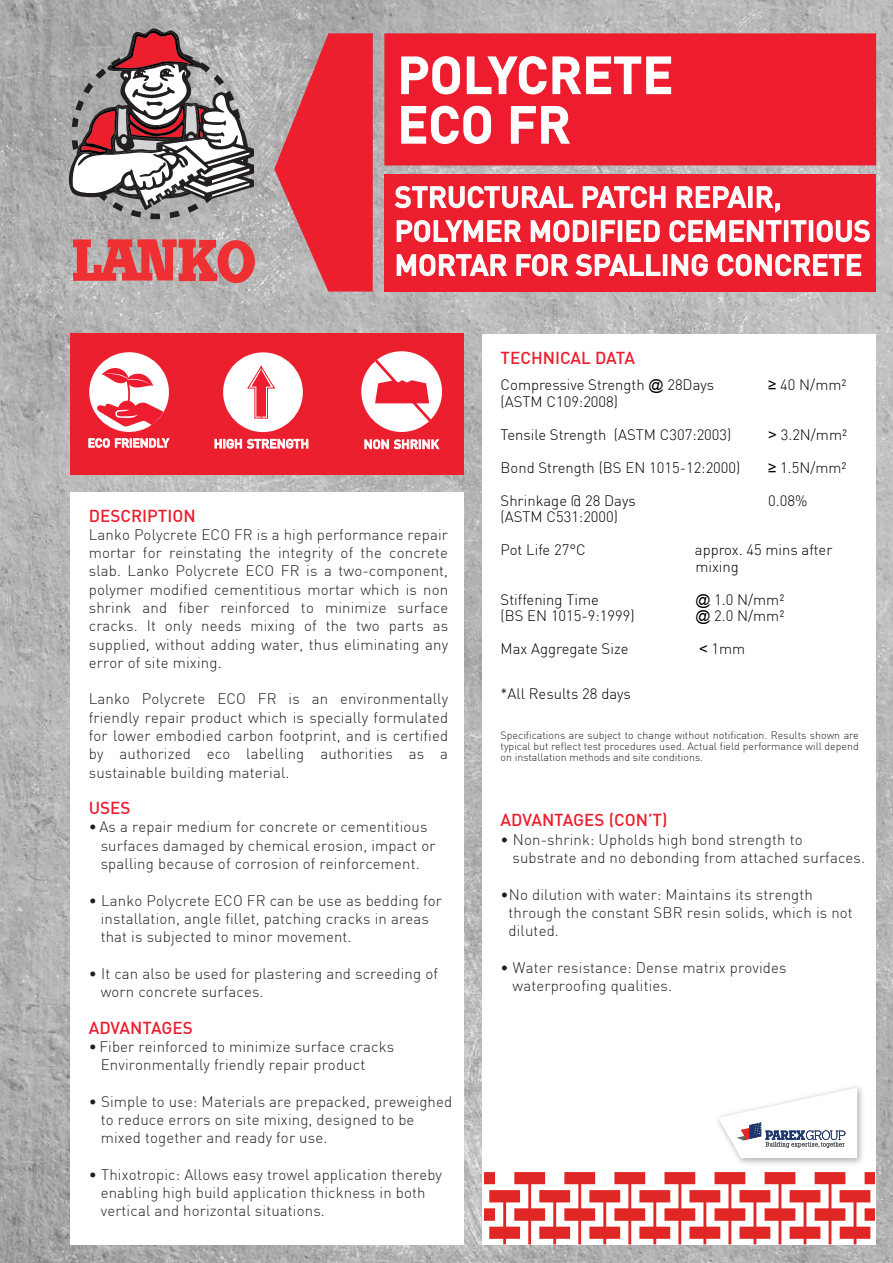
<style>
.page{position:relative;width:893px;height:1263px;background:#fff}
.page>*{position:absolute;margin:0;border:0;box-sizing:border-box;transform-origin:0 0}
.t1{font:500 49.5px/49.5px "DIN";letter-spacing:.025em;color:#fff}
.t2{font:500 28.5px/34px "DIN";letter-spacing:.01em;color:#fff}
.t3{font:500 16.95px "DIN";color:#ed1c2e}
.t4{font:300 15px/18.3px "DIN";letter-spacing:.01em;color:#231f20}
.t5{font:300 14.85px/16.5px "DIN";color:#010101}
.t6{font:500 12.45px "DIN";color:#fff}
.t7{font:500 12px "DIN";color:#fff}
.t8{font:300 10.65px/10.6px "DIN";color:#231f20;text-align:justify}
.s1{font-family:"Arial";font-weight:400}
</style>
<div class="page">
<img style="left:0;top:0;width:893px;height:1263px">
<div style="left:483px;top:334px;width:393px;height:910px;background:#fff"></div>
<div style="left:70px;top:492px;width:394px;height:752px;background:#fff"></div>
<img style="left:738px;top:1086px;width:125px;height:78px">
<svg style="left:718px;top:1088px;width:139px;height:70px"></svg>
<div style="left:384px;top:174px;width:492px;height:118px;background:#ed1f2f"></div>
<svg style="left:274px;top:33px;width:99px;height:259px"></svg>
<div style="left:384px;top:33px;width:492px;height:132px;background:#ed1c2e"></div>
<svg style="left:69px;top:28px;width:185px;height:191px"></svg>
<svg style="left:394px;top:186px;width:388px;height:57px"></svg>
<div style="left:784px;top:220px;width:4px;height:22px;border:1px solid #fff"></div>
<svg style="left:790px;top:220px;width:17px;height:22px"></svg>
<div style="left:809px;top:220px;width:4px;height:22px;border:1px solid #fff"></div>
<svg style="left:816px;top:220px;width:54px;height:23px"></svg>
<svg style="left:396px;top:254px;width:111px;height:23px"></svg>
<svg style="left:516px;top:254px;width:145px;height:23px"></svg>
<div style="left:663px;top:254px;width:4px;height:22px;border:1px solid #fff"></div>
<svg style="left:671px;top:254px;width:37px;height:23px"></svg>
<svg style="left:717px;top:254px;width:145px;height:23px"></svg>
<svg style="left:484px;top:1172px;width:391px;height:72px"></svg>
<svg style="left:73px;top:239px;width:182px;height:44px"></svg>
<div style="left:70px;top:333px;width:394px;height:141px;background:#ec1f2f"></div>
<svg style="left:88px;top:438px;width:82px;height:10px"></svg>
<svg style="left:215px;top:439px;width:93px;height:10px"></svg>
<div style="left:223px;top:352px;width:80px;height:80px;background:#fff;border-radius:50%"></div>
<div style="left:89px;top:352px;width:80px;height:80px;background:#fff;border-radius:50%"></div>
<svg style="left:97px;top:366px;width:67px;height:60px"></svg>
<svg style="left:364px;top:439px;width:76px;height:10px"></svg>
<div style="left:361px;top:351px;width:81px;height:81px;background:#fff;border-radius:50%"></div>
<svg style="left:247px;top:366px;width:28px;height:53px"></svg>
<svg style="left:375px;top:360px;width:56px;height:61px"></svg>
<svg style="left:401px;top:56px;width:271px;height:39px"></svg>
<svg style="left:401px;top:105px;width:91px;height:39px"></svg>
<svg style="left:510px;top:106px;width:60px;height:38px"></svg>
<h1 class="t1" style="left:398px;top:49px;width:276px">POLYCRETE<br>ECO FR</h1>
<h2 class="t2" style="left:395px;top:179px;width:477px">STRUCTURAL PATCH REPAIR,<br>POLYMER MODIFIED CEMENTITIOUS<br>MORTAR FOR SPALLING CONCRETE</h2>
<p class="t7" style="left:88px;top:435px;width:83px">ECO FRIENDLY</p>
<p class="t6" style="left:214px;top:436px;width:97px">HIGH STRENGTH</p>
<p class="t6" style="left:364px;top:436px;width:77px">NON SHRINK</p>
<p class="t3" style="left:89px;top:505px;width:108px">DESCRIPTION</p>
<p class="t4" style="left:89px;top:525px;width:361px;text-align:justify">Lanko Polycrete ECO FR is a high performance repair mortar for reinstating the integrity of the concrete slab. Lanko Polycrete ECO FR is a two-component, polymer modified cementitious mortar which is non shrink and fiber reinforced to minimize surface cracks. It only needs mixing of the two parts as supplied, without adding water, thus eliminating any error of site mixing.</p>
<p class="t4" style="left:89px;top:690px;width:361px;text-align:justify">Lanko Polycrete ECO FR is an environmentally friendly repair product which is specially formulated for lower embodied carbon footprint, and is certified by authorized eco labelling authorities as a sustainable building material.</p>
<p class="t3" style="left:89px;top:797px;width:43px">USES</p>
<p class="t4" style="left:101px;top:818px;width:336px;text-indent:-12px">• As a repair medium for concrete or cementitious surfaces damaged by chemical erosion, impact or spalling because of corrosion of reinforcement.</p>
<p class="t4" style="left:101px;top:891px;width:343px;text-indent:-12px">• Lanko Polycrete ECO FR can be use as bedding for installation, angle fillet, patching cracks in areas that is subjected to minor movement.</p>
<p class="t4" style="left:101px;top:964px;width:339px;text-indent:-12px">• It can also be used for plastering and screeding of worn concrete surfaces.</p>
<p class="t3" style="left:89px;top:1016px;width:105px">ADVANTAGES</p>
<p class="t4" style="left:101px;top:1037px;width:295px;text-indent:-12px">• Fiber reinforced to minimize surface cracks<br>Environmentally friendly repair product</p>
<p class="t4" style="left:101px;top:1092px;width:353px;text-indent:-12px">• Simple to use: Materials are prepacked, preweighed to reduce errors on site mixing, designed to be mixed together and ready for use.</p>
<p class="t4" style="left:101px;top:1165px;width:343px;text-indent:-12px">• Thixotropic: Allows easy trowel application thereby enabling high build application thickness in both vertical and horizontal situations.</p>
<p class="t3" style="left:501px;top:347px;width:136px">TECHNICAL DATA</p>
<p class="t5" style="left:501px;top:376px;width:215px">Compressive Strength <span class="s1">@</span> 28Days</p>
<p class="t5" style="left:768px;top:376px;width:80px"><span class="s1">≥</span> 40 N/mm²</p>
<p class="t5" style="left:501px;top:393px;width:119px">(ASTM C109:2008)</p>
<p class="t5" style="left:501px;top:426px;width:232px">Tensile Strength (ASTM C307:2003)</p>
<p class="t5" style="left:768px;top:426px;width:80px"><span class="s1">&gt;</span> 3.2N/mm²</p>
<p class="t5" style="left:501px;top:459px;width:241px">Bond Strength (BS EN 1015-12:2000)</p>
<p class="t5" style="left:768px;top:459px;width:80px"><span class="s1">≥</span> 1.5N/mm²</p>
<p class="t5" style="left:501px;top:492px;width:137px">Shrinkage @ 28 Days</p>
<p class="t5" style="left:768px;top:492px;width:41px">0.08%</p>
<p class="t5" style="left:501px;top:508px;width:119px">(ASTM C531:2000)</p>
<p class="t5" style="left:501px;top:541px;width:87px">Pot Life 27°C</p>
<p class="t5" style="left:695px;top:541px;width:139px">approx. 45 mins after mixing</p>
<p class="t5" style="left:501px;top:591px;width:100px">Stiffening Time</p>
<p class="t5" style="left:695px;top:591px;width:91px"><span class="s1">@</span> 1.0 N/mm²</p>
<p class="t5" style="left:501px;top:607px;width:136px">(BS EN 1015-9:1999)</p>
<p class="t5" style="left:695px;top:607px;width:91px"><span class="s1">@</span> 2.0 N/mm²</p>
<p class="t5" style="left:501px;top:640px;width:129px">Max Aggregate Size</p>
<p class="t5" style="left:699px;top:640px;width:48px"><span class="s1">&lt;</span> 1mm</p>
<p class="t5" style="left:501px;top:685px;width:132px">*All Results 28 days</p>
<p class="t8" style="left:501px;top:730px;width:360px">Specifications are subject to change without notification. Results shown are typical but reflect test procedures used. Actual field performance will depend on installation methods and site conditions.</p>
<p class="t3" style="left:501px;top:809px;width:168px">ADVANTAGES (CON’T)</p>
<p class="t4" style="left:512px;top:830px;width:354px;text-indent:-12px">• Non-shrink: Upholds high bond strength to substrate and no debonding from attached surfaces.</p>
<p class="t4" style="left:509px;top:885px;width:346px;text-indent:-8px">•No dilution with water: Maintains its strength through the constant SBR resin solids, which is not diluted.</p>
<p class="t4" style="left:512px;top:958px;width:275px;text-indent:-12px">• Water resistance: Dense matrix provides waterproofing qualities.</p>
</div>
